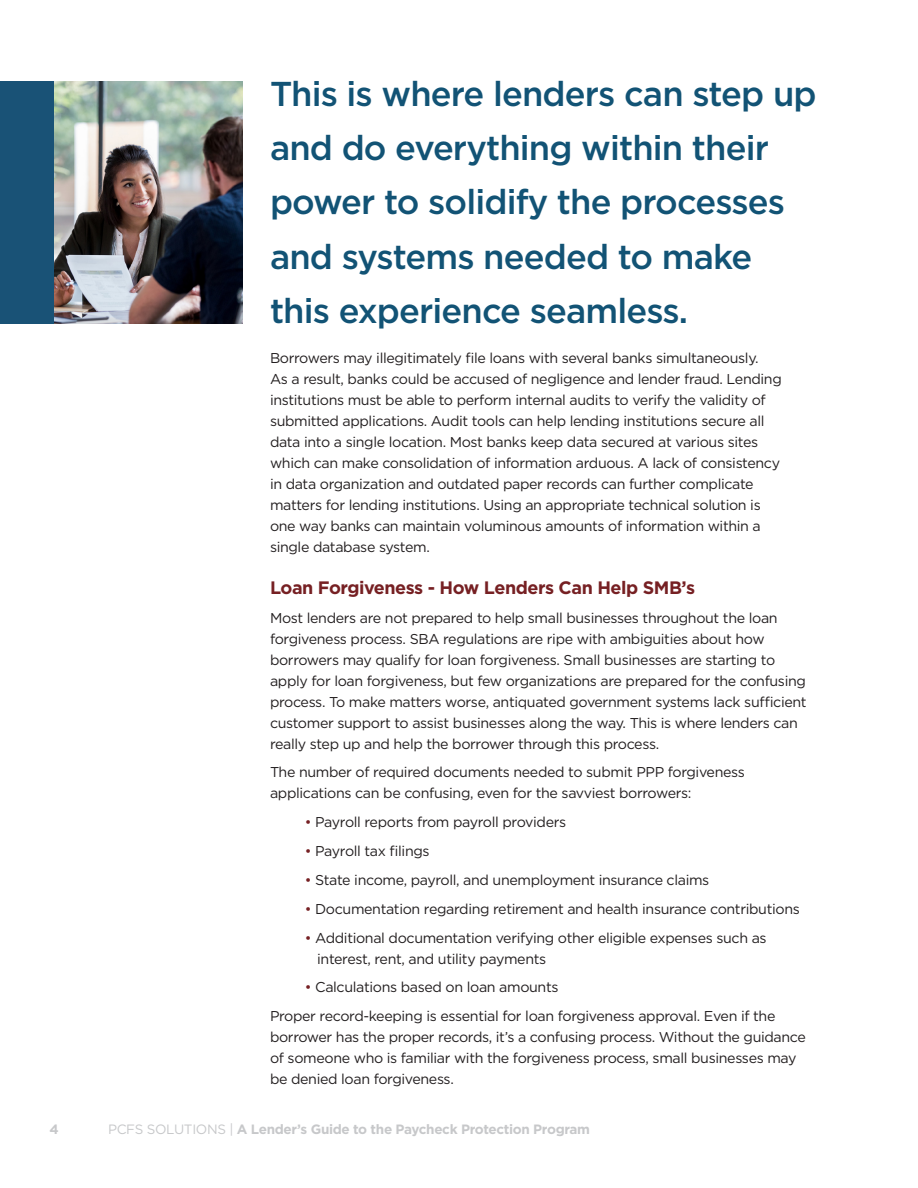
<style>
.page{position:relative;width:918px;height:1188px;background:#fff}
.page>*{position:absolute;margin:0;border:0;box-sizing:border-box;transform-origin:0 0}
.t1{font:500 34.5px/54.4px "Gotham";letter-spacing:-.025em;color:#125375}
.SUBHEAD{font:700 18px "Gotham";letter-spacing:-.025em;color:#762023}
.t2{font:14.25px/21px "Gotham";letter-spacing:-.025em;color:#231f20}
.t3{font:700 13.5px "Gotham";letter-spacing:-.025em;color:#c7c8ca}
.s1{color:#762023}
.s2{font-weight:400}
</style>
<div class="page">
<img style="left:54px;top:81px;width:189px;height:243px">
<div style="left:0;top:81px;width:54px;height:243px;background:#195276"></div>
<p class="t1" style="left:270px;top:66px;width:548px">This is where lenders can step up and do everything within their power to solidify the processes and systems needed to make this experience seamless.</p>
<p class="t2" style="left:270px;top:348px;width:513px">Borrowers may illegitimately file loans with several banks simultaneously.<br>As a result, banks could be accused of negligence and lender fraud. Lending institutions must be able to perform internal audits to verify the validity of submitted applications. Audit tools can help lending institutions secure all data into a single location. Most banks keep data secured at various sites which can make consolidation of information arduous. A lack of consistency in data organization and outdated paper records can further complicate matters for lending institutions. Using an appropriate technical solution is one way banks can maintain voluminous amounts of information within a single database system.</p>
<p class="SUBHEAD" style="left:270px;top:575px;width:427px">Loan Forgiveness - How Lenders Can Help SMB’s</p>
<p class="t2" style="left:270px;top:607px;width:538px">Most lenders are not prepared to help small businesses throughout the loan forgiveness process. SBA regulations are ripe with ambiguities about how borrowers may qualify for loan forgiveness. Small businesses are starting to apply for loan forgiveness, but few organizations are prepared for the confusing process. To make matters worse, antiquated government systems lack sufficient customer support to assist businesses along the way. This is where lenders can really step up and help the borrower through this process.</p>
<p class="t2" style="left:270px;top:762px;width:476px">The number of required documents needed to submit PPP forgiveness applications can be confusing, even for the savviest borrowers:</p>
<p class="t2" style="left:305px;top:811px;width:263px"><span class="s1">•</span> Payroll reports from payroll providers</p>
<p class="t2" style="left:305px;top:840px;width:126px"><span class="s1">•</span> Payroll tax filings</p>
<p class="t2" style="left:305px;top:869px;width:406px"><span class="s1">•</span> State income, payroll, and unemployment insurance claims</p>
<p class="t2" style="left:305px;top:898px;width:497px"><span class="s1">•</span> Documentation regarding retirement and health insurance contributions</p>
<p class="t2" style="left:317px;top:927px;width:451px;text-indent:-12px"><span class="s1">•</span> Additional documentation verifying other eligible expenses such as interest, rent, and utility payments</p>
<p class="t2" style="left:305px;top:977px;width:255px"><span class="s1">•</span> Calculations based on loan amounts</p>
<p class="t2" style="left:270px;top:1005px;width:537px">Proper record-keeping is essential for loan forgiveness approval. Even if the borrower has the proper records, it’s a confusing process. Without the guidance of someone who is familiar with the forgiveness process, small businesses may be denied loan forgiveness.</p>
<p class="t3" style="left:49px;top:1120px;width:11px">4</p>
<p class="t3" style="left:108px;top:1120px;width:483px"><span class="s2">PCFS SOLUTIONS |</span> A Lender’s Guide to the Paycheck Protection Program</p>
</div>
